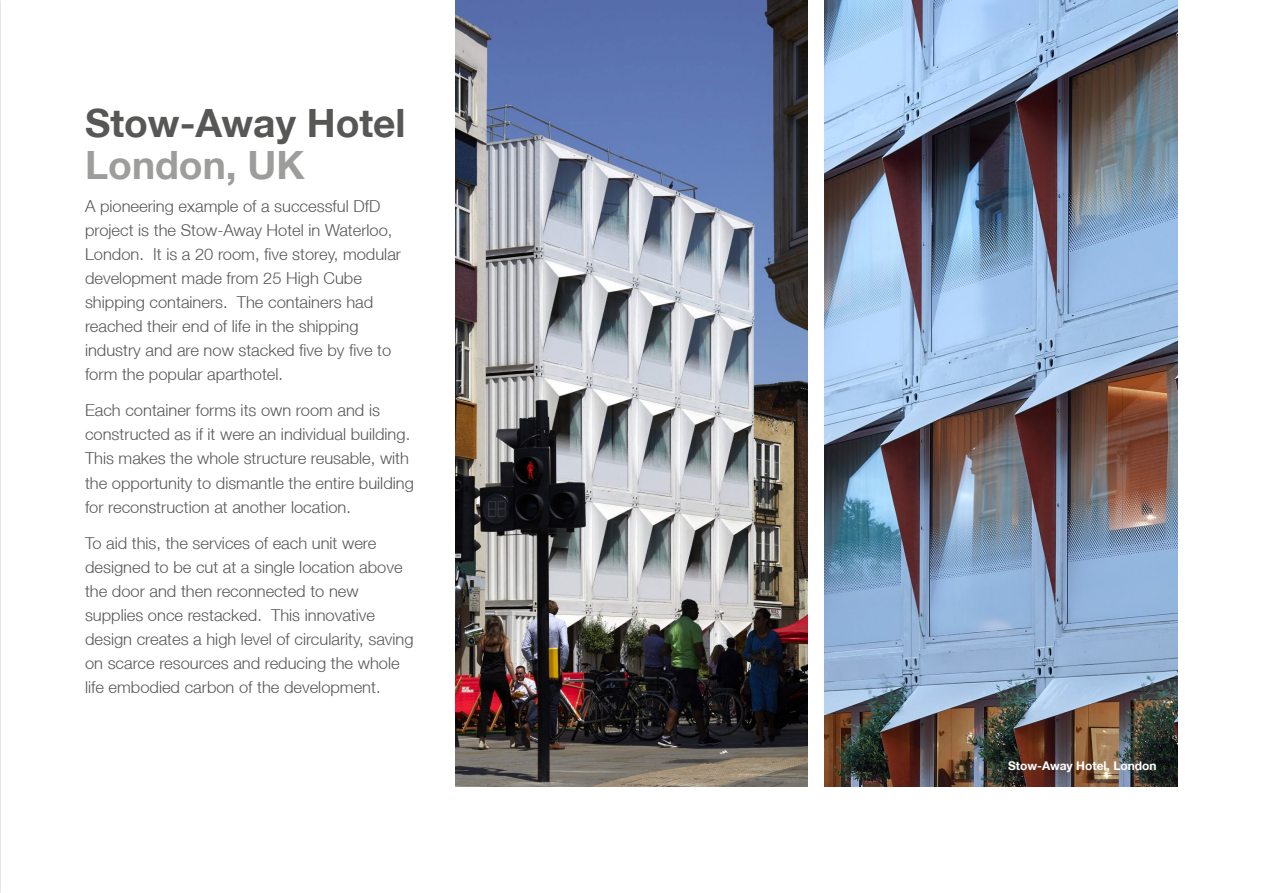
<style>
.page{position:relative;width:1263px;height:893px;background:#fff}
.page>*{position:absolute;margin:0;border:0;box-sizing:border-box;transform-origin:0 0}
.t1{font:700 39px "Helvetica Neue LT";color:#575756}
.t2{font:700 39px "Helvetica Neue LT";color:#9d9d9c}
.t3{font:300 16.5px/24px "Helvetica Neue LT";color:#575756}
.t4{font:700 12px "Helvetica Neue LT";color:#fff}
</style>
<div class="page">
<img style="left:825px;top:0;width:353px;height:787px">
<img style="left:455px;top:0;width:353px;height:787px">
<h1 class="t1" style="left:85px;top:99px;width:322px">Stow-Away Hotel</h1>
<h1 class="t2" style="left:85px;top:141px;width:221px">London, UK</h1>
<p class="t3" style="left:85px;top:193px;width:318px">A pioneering example of a successful DfD project is the Stow-Away Hotel in Waterloo, London. It is a 20 room, five storey, modular development made from 25 High Cube shipping containers. The containers had reached their end of life in the shipping industry and are now stacked five by five to form the popular aparthotel.</p>
<p class="t3" style="left:85px;top:398px;width:330px">Each container forms its own room and is constructed as if it were an individual building.<br>This makes the whole structure reusable, with the opportunity to dismantle the entire building for reconstruction at another location.</p>
<p class="t3" style="left:85px;top:531px;width:330px">To aid this, the services of each unit were designed to be cut at a single location above the door and then reconnected to new supplies once restacked. This innovative design creates a high level of circularity, saving on scarce resources and reducing the whole life embodied carbon of the development.</p>
<p class="t4" style="left:1008px;top:758px;width:150px">Stow-Away Hotel, London</p>
</div>
